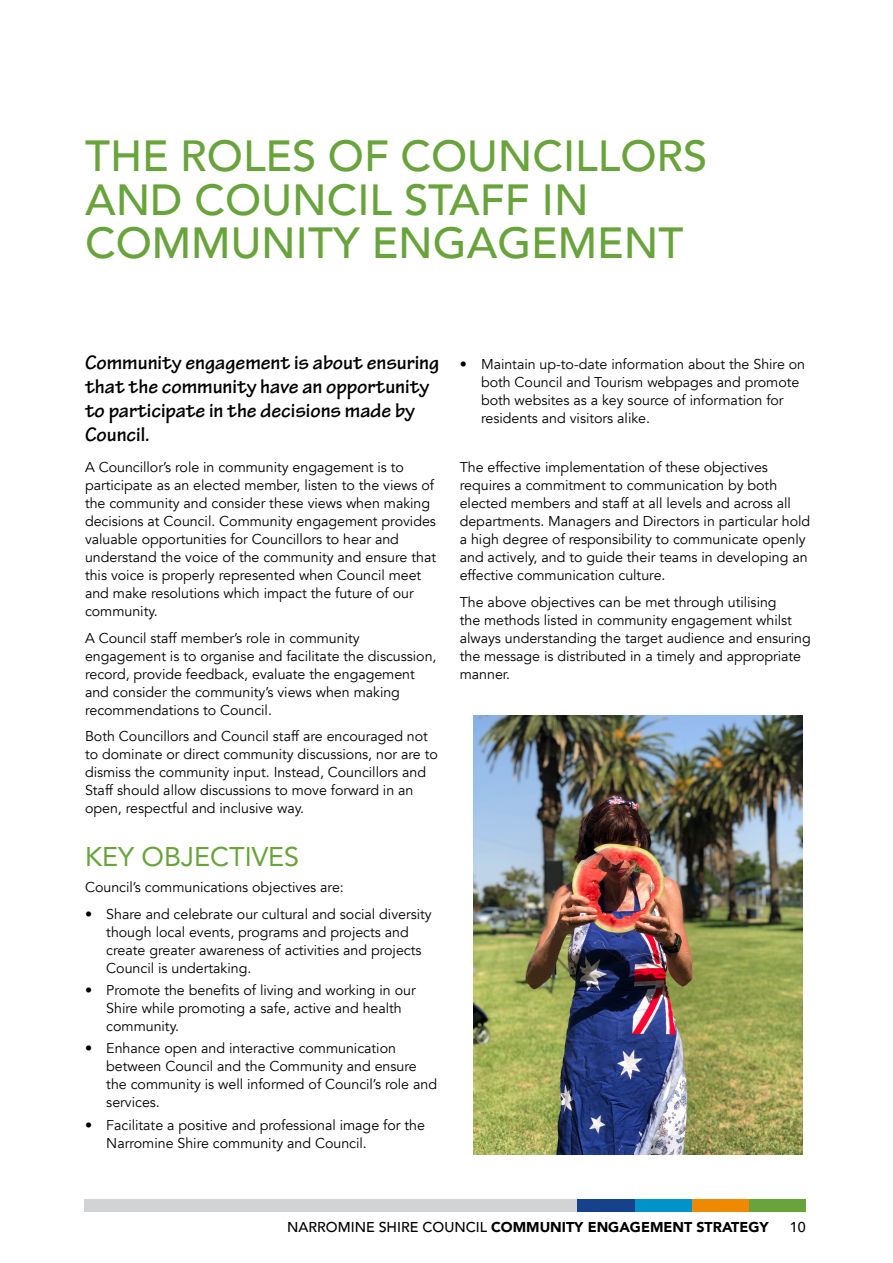
<style>
.page{position:relative;width:893px;height:1263px;background:#fff}
.page>*{position:absolute;margin:0;border:0;box-sizing:border-box;transform-origin:0 0}
.t1{font:500 43.5px/43.5px "Avenir";color:#69a33b}
.t2{font:27px "Avenir";color:#69a33b}
.t3{font:700 21px/24px "Tekton Pro";color:#000}
.t4{font:14.25px/18px "Avenir";color:#000}
.t5{font:900 14.25px "Avenir";color:#000}
.t6{font:500 14.25px "Avenir";color:#000}
.s1{font-weight:500}
</style>
<div class="page">
<div style="left:748px;top:1199px;width:58px;height:12px;background:#69a33b"></div>
<div style="left:691px;top:1199px;width:57px;height:12px;background:#ef8a00"></div>
<div style="left:634px;top:1199px;width:57px;height:12px;background:#0093c9"></div>
<div style="left:577px;top:1199px;width:57px;height:12px;background:#15428a"></div>
<div style="left:85px;top:1199px;width:492px;height:12px;background:#d1d3d4"></div>
<img style="left:473px;top:715px;width:330px;height:440px">
<h1 class="t1" style="left:85px;top:132px;width:624px">THE ROLES OF COUNCILLORS<br>AND COUNCIL STAFF IN<br>COMMUNITY ENGAGEMENT</h1>
<h3 class="t3" style="left:85px;top:351px;width:356px">Community engagement is about ensuring that the community have an opportunity to participate in the decisions made by<br>Council.</h3>
<p class="t4" style="left:85px;top:458px;width:353px">A Councillor’s role in community engagement is to participate as an elected member, listen to the views of the community and consider these views when making decisions at Council. Community engagement provides valuable opportunities for Councillors to hear and understand the voice of the community and ensure that this voice is properly represented when Council meet and make resolutions which impact the future of our community.</p>
<p class="t4" style="left:85px;top:629px;width:353px">A Council staff member’s role in community engagement is to organise and facilitate the discussion, record, provide feedback, evaluate the engagement and consider the community’s views when making recommendations to Council.</p>
<p class="t4" style="left:85px;top:727px;width:354px">Both Councillors and Council staff are encouraged not to dominate or direct community discussions, nor are to dismiss the community input. Instead, Councillors and Staff should allow discussions to move forward in an open, respectful and inclusive way.</p>
<h2 class="t2" style="left:85px;top:835px;width:216px">KEY OBJECTIVES</h2>
<p class="t4" style="left:85px;top:878px;width:260px">Council’s communications objectives are:</p>
<p class="t4" style="left:106px;top:905px;width:327px;text-indent:-21px">• Share and celebrate our cultural and social diversity though local events, programs and projects and create greater awareness of activities and projects Council is undertaking.</p>
<p class="t4" style="left:106px;top:981px;width:311px;text-indent:-21px">• Promote the benefits of living and working in our<br>Shire while promoting a safe, active and health community.</p>
<p class="t4" style="left:106px;top:1040px;width:332px;text-indent:-21px">• Enhance open and interactive communication between Council and the Community and ensure the community is well informed of Council’s role and services.</p>
<p class="t4" style="left:106px;top:1116px;width:320px;text-indent:-21px">• Facilitate a positive and professional image for the<br>Narromine Shire community and Council.</p>
<p class="t4" style="left:481px;top:356px;width:326px;text-indent:-21px">• Maintain up-to-date information about the Shire on both Council and Tourism webpages and promote both websites as a key source of information for residents and visitors alike.</p>
<p class="t4" style="left:460px;top:458px;width:352px">The effective implementation of these objectives requires a commitment to communication by both elected members and staff at all levels and across all departments. Managers and Directors in particular hold a high degree of responsibility to communicate openly and actively, and to guide their teams in developing an effective communication culture.</p>
<p class="t4" style="left:460px;top:593px;width:353px">The above objectives can be met through utilising<br>the methods listed in community engagement whilst always understanding the target audience and ensuring the message is distributed in a timely and appropriate manner.</p>
<p class="t5" style="left:287px;top:1215px;width:483px"><span class="s1">NARROMINE SHIRE COUNCIL</span> COMMUNITY ENGAGEMENT STRATEGY</p>
<p class="t6" style="left:790px;top:1215px;width:17px">10</p>
</div>
